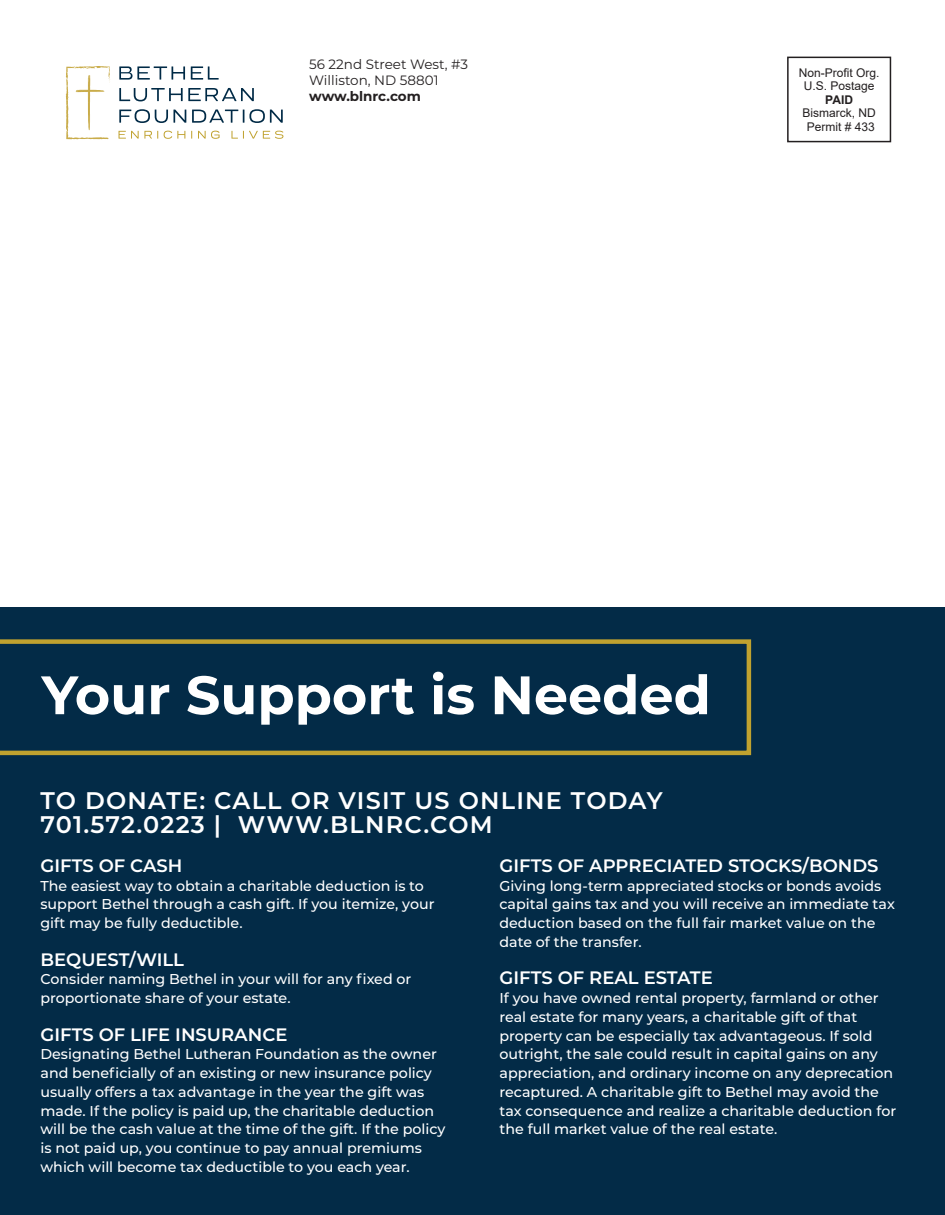
<style>
.page{position:relative;width:945px;height:1215px;background:#fff}
.page>*{position:absolute;margin:0;border:0;box-sizing:border-box;transform-origin:0 0}
.t1{font:700 54px "Montserrat";color:#fff}
.t2{font:600 24px/24px "Montserrat";letter-spacing:.05em;color:#fff}
.t3{font:600 18px "Montserrat";color:#fff}
.t4{font:500 14.25px/18.8px "Montserrat";color:#fff}
.t5{font:13.5px/16.2px "Montserrat";color:#231f20}
.t6{font:700 13.5px "Montserrat";letter-spacing:-.005em;color:#231f20}
.t7{font:12px/13.5px "Arial";color:#231f20;text-align:center}
.t8{font:700 12px "Arial";color:#231f20}
</style>
<div class="page">
<svg style="left:119px;top:66px;width:164px;height:57px"></svg>
<svg style="left:119px;top:131px;width:164px;height:8px"></svg>
<svg style="left:66px;top:66px;width:44px;height:73px"></svg>
<div style="left:787px;top:57px;width:104px;height:85px;border:2px solid #231f20"></div>
<div style="left:0;top:608px;width:945px;height:607px;background:#032b47"></div>
<svg style="left:0;top:639px;width:751px;height:116px"></svg>
<p class="t5" style="left:309px;top:56px;width:160px">56 22nd Street West, #3<br>Williston, ND 58801</p>
<p class="t6" style="left:309px;top:87px;width:113px">www.blnrc.com</p>
<p class="t7" style="left:799px;top:66px;width:82px">Non-Profit Org.<br>U.S. Postage</p>
<p class="t8" style="left:825px;top:91px;width:29px">PAID</p>
<p class="t7" style="left:802px;top:106px;width:75px">Bismarck, ND<br>Permit # 433</p>
<h1 class="t1" style="left:42px;top:656px;width:671px">Your Support is Needed</h1>
<h2 class="t2" style="left:40px;top:787px;width:624px">TO DONATE: CALL OR VISIT US ONLINE TODAY<br>701.572.0223 | WWW.BLNRC.COM</h2>
<p class="t3" style="left:40px;top:853px;width:143px">GIFTS OF CASH</p>
<p class="t4" style="left:40px;top:876px;width:396px">The easiest way to obtain a charitable deduction is to support Bethel through a cash gift. If you itemize, your gift may be fully deductible.</p>
<p class="t3" style="left:40px;top:947px;width:145px">BEQUEST/WILL</p>
<p class="t4" style="left:40px;top:969px;width:372px">Consider naming Bethel in your will for any fixed or proportionate share of your estate.</p>
<p class="t3" style="left:40px;top:1022px;width:249px">GIFTS OF LIFE INSURANCE</p>
<p class="t4" style="left:40px;top:1044px;width:407px">Designating Bethel Lutheran Foundation as the owner and beneficially of an existing or new insurance policy usually offers a tax advantage in the year the gift was made. If the policy is paid up, the charitable deduction will be the cash value at the time of the gift. If the policy is not paid up, you continue to pay annual premiums which will become tax deductible to you each year.</p>
<p class="t3" style="left:500px;top:853px;width:381px">GIFTS OF APPRECIATED STOCKS/BONDS</p>
<p class="t4" style="left:500px;top:876px;width:397px">Giving long-term appreciated stocks or bonds avoids capital gains tax and you will receive an immediate tax deduction based on the full fair market value on the date of the transfer.</p>
<p class="t3" style="left:500px;top:965px;width:215px">GIFTS OF REAL ESTATE</p>
<p class="t4" style="left:500px;top:988px;width:398px">If you have owned rental property, farmland or other real estate for many years, a charitable gift of that property can be especially tax advantageous. If sold outright, the sale could result in capital gains on any appreciation, and ordinary income on any deprecation recaptured. A charitable gift to Bethel may avoid the tax consequence and realize a charitable deduction for the full market value of the real estate.</p>
</div>
